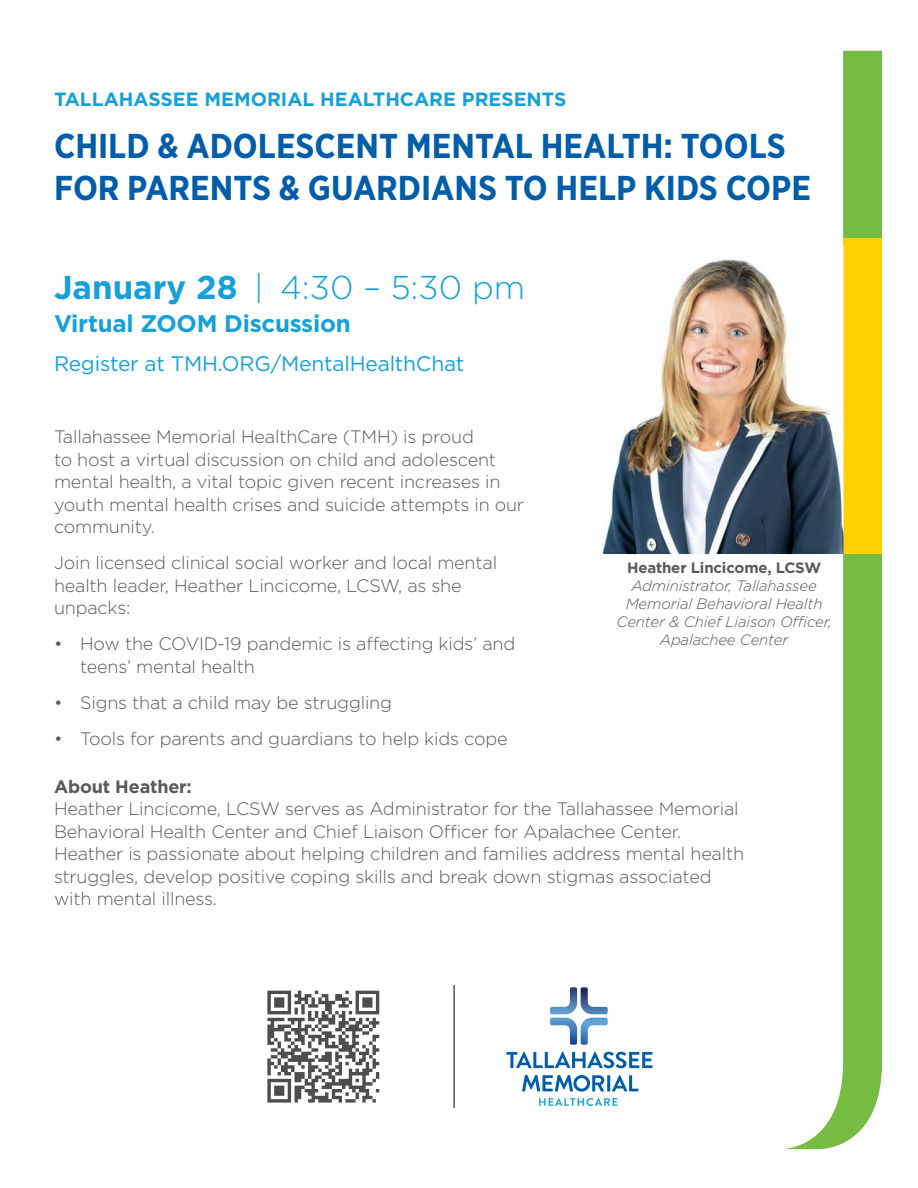
<style>
.page{position:relative;width:918px;height:1188px;background:#fff}
.page>*{position:absolute;margin:0;border:0;box-sizing:border-box;transform-origin:0 0}
.t1{font:700 34.5px/42px "Gotham Narrow";color:#005daa}
.t2{font:300 33px "Gotham";color:#16a0db}
.t3{font:700 24px "Gotham";letter-spacing:-.01em;color:#16a0db}
.t4{font:21px "Gotham";letter-spacing:-.01em;color:#16a0db}
.t5{font:700 19.2px "Gotham";color:#16a0db}
.t6{font:300 18px/22.5px "Gotham";letter-spacing:-.01em;color:#58595b}
.t7{font:700 18px "Gotham";letter-spacing:-.01em;color:#58595b}
.t8{font:italic 300 15px/18px "Gotham";letter-spacing:-.01em;color:#58595b;text-align:center}
.t9{font:700 15px "Gotham";letter-spacing:-.01em;color:#58595b}
.s1{font-weight:700}
</style>
<div class="page">
<svg style="left:784px;top:51px;width:98px;height:1098px"></svg>
<div style="left:843px;top:239px;width:39px;height:315px;background:#ffd100"></div>
<img style="left:602px;top:246px;width:242px;height:308px">
<svg style="left:550px;top:987px;width:58px;height:58px"></svg>
<svg style="left:506px;top:1052px;width:146px;height:16px"></svg>
<hr style="left:607px;top:1075px;width:3px;height:16px;background:#005daa">
<svg style="left:612px;top:1075px;width:26px;height:16px"></svg>
<svg style="left:539px;top:1098px;width:78px;height:8px"></svg>
<svg style="left:522px;top:1075px;width:82px;height:17px"></svg>
<hr style="left:454px;top:985px;width:1px;height:123px;background:#000">
<svg style="left:267px;top:991px;width:112px;height:112px"></svg>
<p class="t5" style="left:54px;top:87px;width:514px">TALLAHASSEE MEMORIAL HEALTHCARE PRESENTS</p>
<h1 class="t1" style="left:54px;top:125px;width:759px">CHILD &amp; ADOLESCENT MENTAL HEALTH: TOOLS<br>FOR PARENTS &amp; GUARDIANS TO HELP KIDS COPE</h1>
<h2 class="t2" style="left:54px;top:266px;width:473px"><span class="s1">January 28</span> | 4:30 – 5:30 pm</h2>
<h3 class="t3" style="left:54px;top:307px;width:298px">Virtual ZOOM Discussion</h3>
<p class="t4" style="left:54px;top:350px;width:412px">Register at TMH.ORG/MentalHealthChat</p>
<p class="t6" style="left:54px;top:425px;width:472px">Tallahassee Memorial HealthCare (TMH) is proud<br>to host a virtual discussion on child and adolescent mental health, a vital topic given recent increases in youth mental health crises and suicide attempts in our community.</p>
<p class="t6" style="left:54px;top:551px;width:445px">Join licensed clinical social worker and local mental health leader, Heather Lincicome, LCSW, as she unpacks:</p>
<p class="t6" style="left:80px;top:632px;width:437px;text-indent:-26px">• How the COVID-19 pandemic is affecting kids’ and teens’ mental health</p>
<p class="t6" style="left:54px;top:691px;width:340px">• Signs that a child may be struggling</p>
<p class="t6" style="left:54px;top:727px;width:455px">• Tools for parents and guardians to help kids cope</p>
<p class="t7" style="left:54px;top:774px;width:139px">About Heather:</p>
<p class="t6" style="left:54px;top:797px;width:692px">Heather Lincicome, LCSW serves as Administrator for the Tallahassee Memorial Behavioral Health Center and Chief Liaison Officer for Apalachee Center.<br>Heather is passionate about helping children and families address mental health struggles, develop positive coping skills and break down stigmas associated with mental illness.</p>
<p class="t9" style="left:627px;top:557px;width:196px">Heather Lincicome, LCSW</p>
<p class="t8" style="left:617px;top:576px;width:217px">Administrator, Tallahassee<br>Memorial Behavioral Health<br>Center &amp; Chief Liaison Officer,<br>Apalachee Center</p>
</div>
